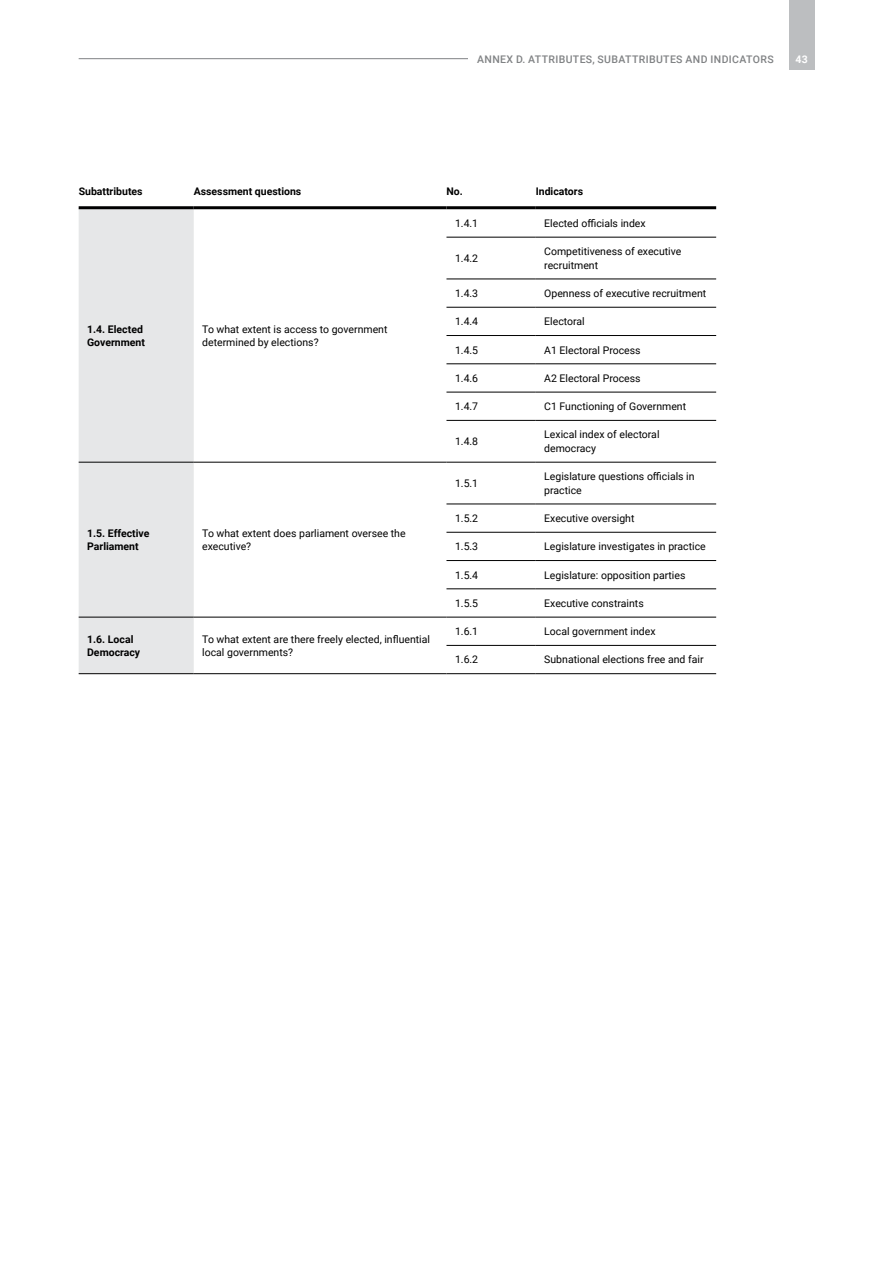
<style>
.page{position:relative;width:893px;height:1263px;background:#fff}
.page>*{position:absolute;margin:0;border:0;box-sizing:border-box;transform-origin:0 0}
.Table_body_small{font:10.5px/13.5px "Roboto";color:#000}
.Table_body_small-2{font:700 10.5px/13.5px "Roboto";color:#000}
.Page_header_right{font:500 10.5px "Roboto";letter-spacing:.035em;color:#808284}
.t1{font:700 10.5px "Roboto";color:#fff}
</style>
<div class="page">
<div style="left:79px;top:209px;width:115px;height:464px;background:#e6e7e8"></div>
<hr style="left:79px;top:206px;width:115px;height:3px;background:#000">
<hr style="left:194px;top:206px;width:252px;height:3px;background:#000">
<hr style="left:446px;top:206px;width:90px;height:3px;background:#000">
<hr style="left:536px;top:206px;width:180px;height:3px;background:#000">
<hr style="left:446px;top:237px;width:90px;height:1px;background:#000">
<hr style="left:536px;top:237px;width:180px;height:1px;background:#000">
<hr style="left:446px;top:279px;width:90px;height:1px;background:#000">
<hr style="left:536px;top:279px;width:180px;height:1px;background:#000">
<hr style="left:446px;top:307px;width:90px;height:1px;background:#000">
<hr style="left:536px;top:307px;width:180px;height:1px;background:#000">
<hr style="left:446px;top:335px;width:90px;height:1px;background:#000">
<hr style="left:536px;top:335px;width:180px;height:1px;background:#000">
<hr style="left:446px;top:363px;width:90px;height:1px;background:#000">
<hr style="left:536px;top:363px;width:180px;height:1px;background:#000">
<hr style="left:446px;top:392px;width:90px;height:1px;background:#000">
<hr style="left:536px;top:392px;width:180px;height:1px;background:#000">
<hr style="left:446px;top:420px;width:90px;height:1px;background:#000">
<hr style="left:536px;top:420px;width:180px;height:1px;background:#000">
<hr style="left:79px;top:462px;width:115px;height:1px;background:#000">
<hr style="left:194px;top:462px;width:252px;height:1px;background:#000">
<hr style="left:446px;top:462px;width:90px;height:1px;background:#000">
<hr style="left:536px;top:462px;width:180px;height:1px;background:#000">
<hr style="left:446px;top:504px;width:90px;height:1px;background:#000">
<hr style="left:536px;top:504px;width:180px;height:1px;background:#000">
<hr style="left:446px;top:532px;width:90px;height:1px;background:#000">
<hr style="left:536px;top:532px;width:180px;height:1px;background:#000">
<hr style="left:446px;top:560px;width:90px;height:1px;background:#000">
<hr style="left:536px;top:560px;width:180px;height:1px;background:#000">
<hr style="left:446px;top:588px;width:90px;height:1px;background:#000">
<hr style="left:536px;top:588px;width:180px;height:1px;background:#000">
<hr style="left:79px;top:617px;width:115px;height:1px;background:#000">
<hr style="left:194px;top:617px;width:252px;height:1px;background:#000">
<hr style="left:446px;top:617px;width:90px;height:1px;background:#000">
<hr style="left:536px;top:617px;width:180px;height:1px;background:#000">
<hr style="left:446px;top:645px;width:90px;height:1px;background:#000">
<hr style="left:536px;top:645px;width:180px;height:1px;background:#000">
<hr style="left:79px;top:673px;width:115px;height:1px;background:#000">
<hr style="left:194px;top:673px;width:252px;height:1px;background:#000">
<hr style="left:446px;top:673px;width:90px;height:1px;background:#000">
<hr style="left:536px;top:673px;width:180px;height:1px;background:#000">
<hr style="left:79px;top:58px;width:695px;height:1px;background:#808284">
<div style="left:789px;top:0;width:25px;height:70px;background:#bcbec0"></div>
<div style="left:468px;top:55px;width:306px;height:8px;background:#fff"></div>
<p class="Page_header_right" style="left:477px;top:52px;width:298px">ANNEX D. ATTRIBUTES, SUBATTRIBUTES AND INDICATORS</p>
<p class="t1" style="left:795px;top:52px;width:14px">43</p>
<p class="Table_body_small-2" style="left:79px;top:184px;width:66px">Subattributes</p>
<p class="Table_body_small-2" style="left:194px;top:184px;width:109px">Assessment questions</p>
<p class="Table_body_small-2" style="left:446px;top:184px;width:18px">No.</p>
<p class="Table_body_small-2" style="left:536px;top:184px;width:49px">Indicators</p>
<p class="Table_body_small-2" style="left:87px;top:322px;width:59px">1.4. Elected<br>Government</p>
<p class="Table_body_small" style="left:202px;top:322px;width:187px">To what extent is access to government determined by elections?</p>
<p class="Table_body_small-2" style="left:87px;top:526px;width:64px">1.5. Effective<br>Parliament</p>
<p class="Table_body_small" style="left:202px;top:526px;width:205px">To what extent does parliament oversee the executive?</p>
<p class="Table_body_small-2" style="left:87px;top:632px;width:55px">1.6. Local<br>Democracy</p>
<p class="Table_body_small" style="left:202px;top:632px;width:229px">To what extent are there freely elected, influential local governments?</p>
<p class="Table_body_small" style="left:455px;top:216px;width:25px">1.4.1</p>
<p class="Table_body_small" style="left:544px;top:216px;width:103px">Elected officials index</p>
<p class="Table_body_small" style="left:455px;top:251px;width:25px">1.4.2</p>
<p class="Table_body_small" style="left:544px;top:244px;width:139px">Competitiveness of executive recruitment</p>
<p class="Table_body_small" style="left:455px;top:286px;width:25px">1.4.3</p>
<p class="Table_body_small" style="left:544px;top:286px;width:163px">Openness of executive recruitment</p>
<p class="Table_body_small" style="left:455px;top:314px;width:25px">1.4.4</p>
<p class="Table_body_small" style="left:544px;top:314px;width:42px">Electoral</p>
<p class="Table_body_small" style="left:455px;top:343px;width:25px">1.4.5</p>
<p class="Table_body_small" style="left:544px;top:343px;width:98px">A1 Electoral Process</p>
<p class="Table_body_small" style="left:455px;top:371px;width:25px">1.4.6</p>
<p class="Table_body_small" style="left:544px;top:371px;width:98px">A2 Electoral Process</p>
<p class="Table_body_small" style="left:455px;top:399px;width:25px">1.4.7</p>
<p class="Table_body_small" style="left:544px;top:399px;width:143px">C1 Functioning of Government</p>
<p class="Table_body_small" style="left:455px;top:434px;width:25px">1.4.8</p>
<p class="Table_body_small" style="left:544px;top:428px;width:117px">Lexical index of electoral democracy</p>
<p class="Table_body_small" style="left:455px;top:476px;width:25px">1.5.1</p>
<p class="Table_body_small" style="left:544px;top:469px;width:152px">Legislature questions officials in practice</p>
<p class="Table_body_small" style="left:455px;top:511px;width:25px">1.5.2</p>
<p class="Table_body_small" style="left:544px;top:511px;width:92px">Executive oversight</p>
<p class="Table_body_small" style="left:455px;top:539px;width:25px">1.5.3</p>
<p class="Table_body_small" style="left:544px;top:539px;width:163px">Legislature investigates in practice</p>
<p class="Table_body_small" style="left:455px;top:568px;width:25px">1.5.4</p>
<p class="Table_body_small" style="left:544px;top:568px;width:143px">Legislature: opposition parties</p>
<p class="Table_body_small" style="left:455px;top:596px;width:25px">1.5.5</p>
<p class="Table_body_small" style="left:544px;top:596px;width:101px">Executive constraints</p>
<p class="Table_body_small" style="left:455px;top:624px;width:25px">1.6.1</p>
<p class="Table_body_small" style="left:544px;top:624px;width:113px">Local government index</p>
<p class="Table_body_small" style="left:455px;top:653px;width:25px">1.6.2</p>
<p class="Table_body_small" style="left:544px;top:653px;width:161px">Subnational elections free and fair</p>
</div>
